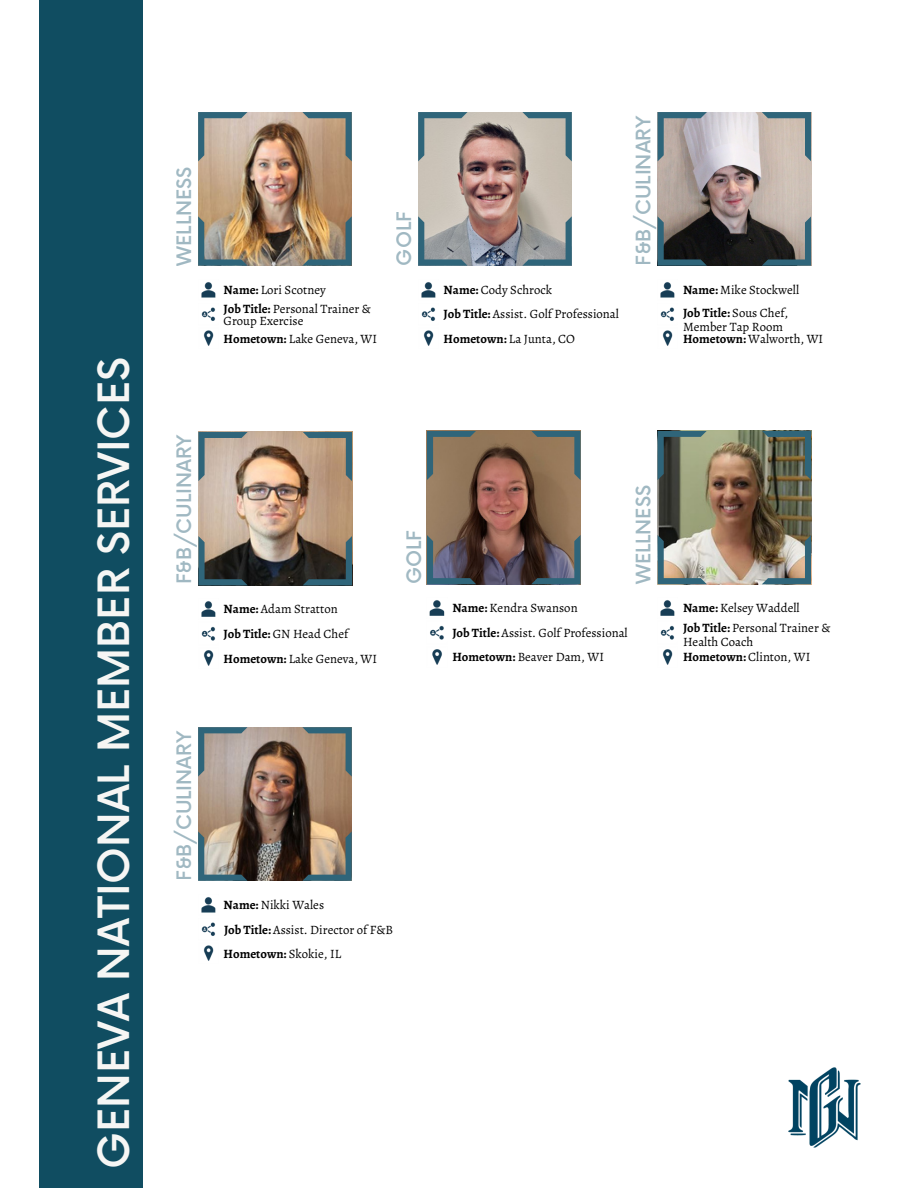
<style>
.page{position:relative;width:918px;height:1188px;background:#fff}
.page>*{position:absolute;margin:0;border:0;box-sizing:border-box;transform-origin:0 0}
.t1{font:500 42px "Now";color:#f6f6f4}
.t2{font:500 19.5px "Now";color:#2f657a}
.t3{font:12.75px/24.6px "Alegreya";color:#000}
.t4{font:700 12.75px "Alegreya";color:#000}
.s1{font-weight:700}
.s2{font-weight:400}
</style>
<div class="page">
<div style="left:39px;top:0;width:103px;height:1188px;background:#104d61"></div>
<img style="left:789px;top:1068px;width:72px;height:80px">
<img style="left:198px;top:432px;width:154px;height:153px">
<img style="left:201px;top:601px;width:15px;height:65px">
<svg style="left:427px;top:431px;width:154px;height:153px;background:#766054"></svg>
<img style="left:429px;top:600px;width:16px;height:65px">
<img style="left:658px;top:431px;width:153px;height:153px">
<img style="left:660px;top:600px;width:15px;height:65px">
<img style="left:198px;top:727px;width:154px;height:154px">
<img style="left:201px;top:897px;width:15px;height:64px">
<svg style="left:658px;top:112px;width:153px;height:154px;background:#8f8a88"></svg>
<img style="left:660px;top:282px;width:15px;height:64px">
<img style="left:418px;top:112px;width:154px;height:154px">
<img style="left:421px;top:282px;width:15px;height:64px">
<img style="left:198px;top:112px;width:154px;height:154px">
<img style="left:201px;top:282px;width:15px;height:64px">
<h1 class="t1" style="left:91px;top:1169px;width:814px;rotate:-90deg">GENEVA NATIONAL MEMBER SERVICES</h1>
<h2 class="t2" style="left:174px;top:266px;width:100px;rotate:-90deg">WELLNESS</h2>
<p class="t3" style="left:224px;top:280px;width:149px;line-height:19.5px"><span class="s1">Name:</span> Lori Scotney<br><span class="s1">Job Title:</span> Personal Trainer &amp;</p>
<p class="t3" style="left:224px;top:312px;width:155px;line-height:17.9px">Group Exercise<br><span class="s1">Hometown:</span> Lake Geneva, WI</p>
<h2 class="t2" style="left:394px;top:266px;width:55px;rotate:-90deg">GOLF</h2>
<p class="t3" style="left:444px;top:277px;width:177px"><span class="s1">Name:</span> Cody Schrock<br><span class="s1">Job Title:</span> Assist. Golf Professional<br><span class="s1">Hometown:</span> La Junta, CO</p>
<h2 class="t2" style="left:633px;top:266px;width:152px;rotate:-90deg">F&amp;B/CULINARY</h2>
<p class="t3" style="left:683px;top:278px;width:118px;line-height:23.1px"><span class="s1">Name:</span> Mike Stockwell<br><span class="s1">Job Title:</span> Sous Chef,</p>
<p class="t3" style="left:683px;top:320px;width:142px;line-height:12.1px">Member Tap Room<br><span class="s1">Hometown:</span> Walworth, WI</p>
<h2 class="t2" style="left:174px;top:584px;width:151px;rotate:-90deg">F&amp;B/CULINARY</h2>
<h2 class="t2" style="left:174px;top:881px;width:151px;rotate:-90deg">F&amp;B/CULINARY</h2>
<p class="t3" style="left:224px;top:597px;width:155px"><span class="s1">Name:</span> Adam Stratton<br><span class="s1">Job Title:</span> GN Head Chef<br><span class="s1">Hometown:</span> Lake Geneva, WI</p>
<h2 class="t2" style="left:403px;top:584px;width:55px;rotate:-90deg">GOLF</h2>
<p class="t3" style="left:224px;top:892px;width:171px;line-height:25.3px"><span class="s1">Name:</span> Nikki Wales<br><span class="s1">Job Title:</span> Assist. Director of F&amp;B</p>
<p class="t4" style="left:224px;top:945px;width:119px">Hometown: <span class="s2">Skokie, IL</span></p>
<h2 class="t2" style="left:633px;top:584px;width:100px;rotate:-90deg">WELLNESS</h2>
<p class="t3" style="left:452px;top:596px;width:177px"><span class="s1">Name:</span> Kendra Swanson<br><span class="s1">Job Title:</span> Assist. Golf Professional<br><span class="s1">Hometown:</span> Beaver Dam, WI</p>
<p class="t3" style="left:683px;top:598px;width:149px;line-height:20px"><span class="s1">Name:</span> Kelsey Waddell<br><span class="s1">Job Title:</span> Personal Trainer &amp;</p>
<p class="t3" style="left:683px;top:634px;width:129px;line-height:15.3px">Health Coach<br><span class="s1">Hometown:</span> Clinton, WI</p>
</div>
